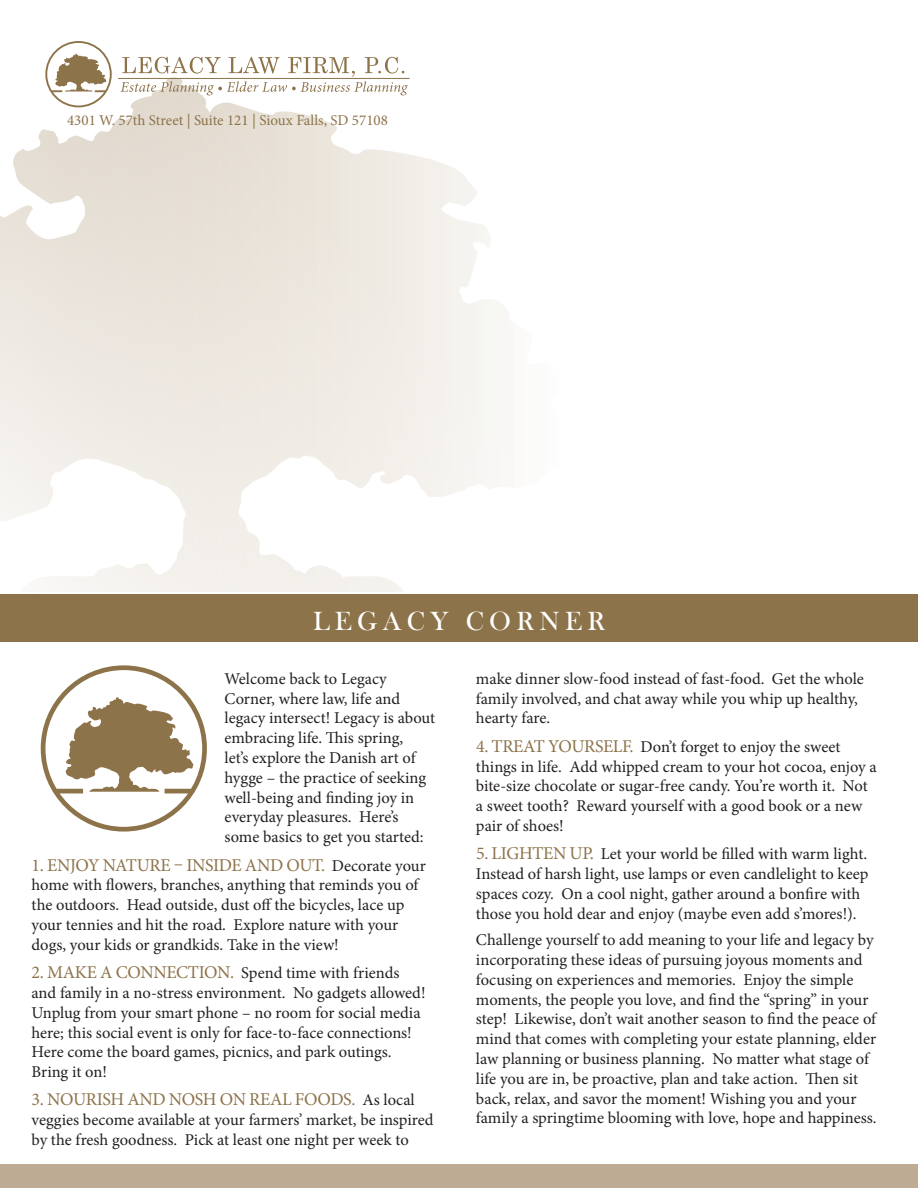
<style>
.page{position:relative;width:918px;height:1188px;background:#fff}
.page>*{position:absolute;margin:0;border:0;box-sizing:border-box;transform-origin:0 0}
.t1{font:27px "Bask Old Face";letter-spacing:.2em;color:#fff}
.t2{font:18px "Minion Pro";letter-spacing:-.02em;color:#8d734a}
.t3{font:16.5px/19.8px "Minion Pro";color:#231f20}
.t4{font:15px "Minion Pro";color:#8d734a}
.s1{font-size:16.5px;color:#231f20}
.s2{font-size:18px;color:#8d734a}
</style>
<div class="page">
<svg style="left:0;top:80px;width:503px;height:496px"></svg>
<div style="left:0;top:594px;width:918px;height:47px;background:#8d734a"></div>
<div style="left:0;top:1164px;width:918px;height:24px;background:#bdac93"></div>
<div style="left:41px;top:665px;width:166px;height:167px;border:5px solid #8d734a;border-radius:50%"></div>
<hr style="left:56px;top:789px;width:27px;height:4px;background:#8d734a">
<hr style="left:165px;top:789px;width:27px;height:4px;background:#8d734a">
<svg style="left:64px;top:697px;width:130px;height:95px"></svg>
<svg style="left:120px;top:57px;width:288px;height:38px"></svg>
<hr style="left:118px;top:78px;width:292px;height:1px;background:#8d734a">
<div style="left:45px;top:41px;width:67px;height:66px;border:2px solid #8d734a;border-radius:50%"></div>
<svg style="left:51px;top:54px;width:55px;height:38px"></svg>
<p class="t4" style="left:67px;top:111px;width:322px">4301 W. 57th Street | Suite 121 | Sioux Falls, SD 57108</p>
<p class="t1" style="left:313px;top:606px;width:293px">LEGACY CORNER</p>
<p class="t3" style="left:225px;top:669px;width:212px">Welcome back to Legacy<br>Corner, where law, life and legacy intersect! Legacy is about embracing life. This spring,<br>let’s explore the Danish art of hygge – the practice of seeking well-being and finding joy in everyday pleasures. Here’s some basics to get you started:</p>
<p class="t2" style="left:32px;top:853px;width:396px">1. ENJOY NATURE – INSIDE AND OUT. <span class="s1">Decorate your</span></p>
<p class="t3" style="left:32px;top:875px;width:390px">home with flowers, branches, anything that reminds you of the outdoors. Head outside, dust off the bicycles, lace up your tennies and hit the road. Explore nature with your dogs, your kids or grandkids. Take in the view!</p>
<p class="t3" style="left:32px;top:963px;width:396px"><span class="s2">2. MAKE A CONNECTION.</span> Spend time with friends and family in a no-stress environment. No gadgets allowed!<br>Unplug from your smart phone – no room for social media here; this social event is only for face-to-face connections!<br>Here come the board games, picnics, and park outings.<br>Bring it on!</p>
<p class="t2" style="left:32px;top:1088px;width:385px">3. NOURISH AND NOSH ON REAL FOODS. <span class="s1">As local</span></p>
<p class="t3" style="left:32px;top:1110px;width:403px">veggies become available at your farmers’ market, be inspired by the fresh goodness. Pick at least one night per week to</p>
<p class="t3" style="left:476px;top:669px;width:389px">make dinner slow-food instead of fast-food. Get the whole family involved, and chat away while you whip up healthy, hearty fare.</p>
<p class="t3" style="left:476px;top:737px;width:402px"><span class="s2">4. TREAT YOURSELF.</span> Don’t forget to enjoy the sweet things in life. Add whipped cream to your hot cocoa, enjoy a bite-size chocolate or sugar-free candy. You’re worth it. Not a sweet tooth? Reward yourself with a good book or a new pair of shoes!</p>
<p class="t3" style="left:476px;top:844px;width:394px"><span class="s2">5. LIGHTEN UP.</span> Let your world be filled with warm light.<br>Instead of harsh light, use lamps or even candlelight to keep spaces cozy. On a cool night, gather around a bonfire with those you hold dear and enjoy (maybe even add s’mores!).</p>
<p class="t3" style="left:476px;top:930px;width:403px">Challenge yourself to add meaning to your life and legacy by incorporating these ideas of pursuing joyous moments and focusing on experiences and memories. Enjoy the simple moments, the people you love, and find the “spring” in your step! Likewise, don’t wait another season to find the peace of mind that comes with completing your estate planning, elder law planning or business planning. No matter what stage of life you are in, be proactive, plan and take action. Then sit back, relax, and savor the moment! Wishing you and your family a springtime blooming with love, hope and happiness.</p>
</div>
